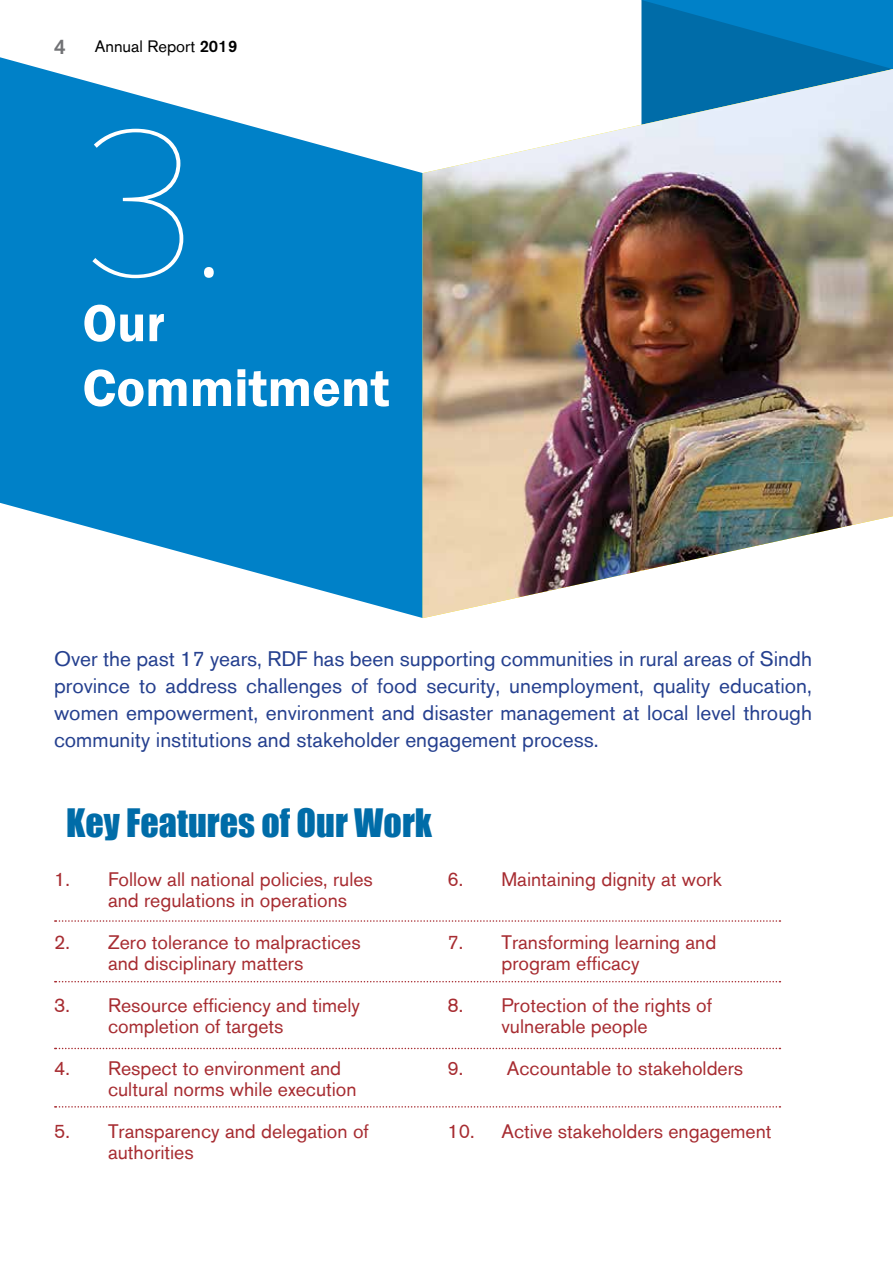
<style>
.page{position:relative;width:893px;height:1263px;background:#fff}
.page>*{position:absolute;margin:0;border:0;box-sizing:border-box;transform-origin:0 0}
.t1{font:100 180px "Sinkin Sans 100";color:#fff}
.t2{font:600 54px/64.8px "Franklin Gothic";color:#fff}
.t3{font:36px "Impact";color:#006ca8}
.t4{font:21px/27px "Akzidenz Grotesk BE";color:#25408f;text-align:justify}
.t5{font:500 21px "Akzidenz Grotesk BE";color:#717275}
.t6{font:19.5px/21px "Akzidenz Grotesk BE";color:#a72c31}
.t7{font:16.5px "Akzidenz Grotesk BE";color:#000}
.s1{font-weight:500}
</style>
<div class="page">
<svg style="left:641px;top:0;width:252px;height:69px;background:#0277b8"></svg>
<svg style="left:0;top:57px;width:423px;height:561px;fill:#0081c8"></svg>
<img style="left:423px;top:69px;width:470px;height:549px">
<svg style="left:55px;top:920px;width:725px;height:2px"></svg>
<svg style="left:55px;top:981px;width:725px;height:1px"></svg>
<svg style="left:55px;top:1048px;width:725px;height:1px"></svg>
<svg style="left:55px;top:1106px;width:725px;height:1px"></svg>
<p class="t5" style="left:54px;top:34px;width:13px">4</p>
<p class="t7" style="left:95px;top:37px;width:144px">Annual Report <span class="s1">2019</span></p>
<h1 class="t1" style="left:82px;top:62px;width:145px">3.</h1>
<h2 class="t2" style="left:82px;top:291px;width:309px">Our<br>Commitment</h2>
<p class="t4" style="left:54px;top:645px;width:759px">Over the past 17 years, RDF has been supporting communities in rural areas of Sindh province to address challenges of food security, unemployment, quality education, women empowerment, environment and disaster management at local level through community institutions and stakeholder engagement process.</p>
<h3 class="t3" style="left:66px;top:795px;width:368px">Key Features of Our Work</h3>
<p class="t6" style="left:108px;top:868px;width:266px;text-indent:-54px">1. Follow all national policies, rules and regulations in operations</p>
<p class="t6" style="left:54px;top:931px;width:308px;text-align:center">2. Zero tolerance to malpractices and disciplinary matters</p>
<p class="t6" style="left:108px;top:994px;width:253px;text-indent:-54px">3. Resource efficiency and timely completion of targets</p>
<p class="t6" style="left:108px;top:1057px;width:250px;text-indent:-54px">4. Respect to environment and cultural norms while execution</p>
<p class="t6" style="left:108px;top:1120px;width:262px;text-indent:-54px">5. Transparency and delegation of authorities</p>
<p class="t6" style="left:447px;top:868px;width:276px">6. Maintaining dignity at work</p>
<p class="t6" style="left:501px;top:931px;width:216px;text-indent:-54px">7. Transforming learning and program efficacy</p>
<p class="t6" style="left:447px;top:994px;width:266px;text-align:center">8. Protection of the rights of vulnerable people</p>
<p class="t6" style="left:447px;top:1057px;width:297px">9. Accountable to stakeholders</p>
<p class="t6" style="left:447px;top:1120px;width:326px">10. Active stakeholders engagement</p>
</div>
